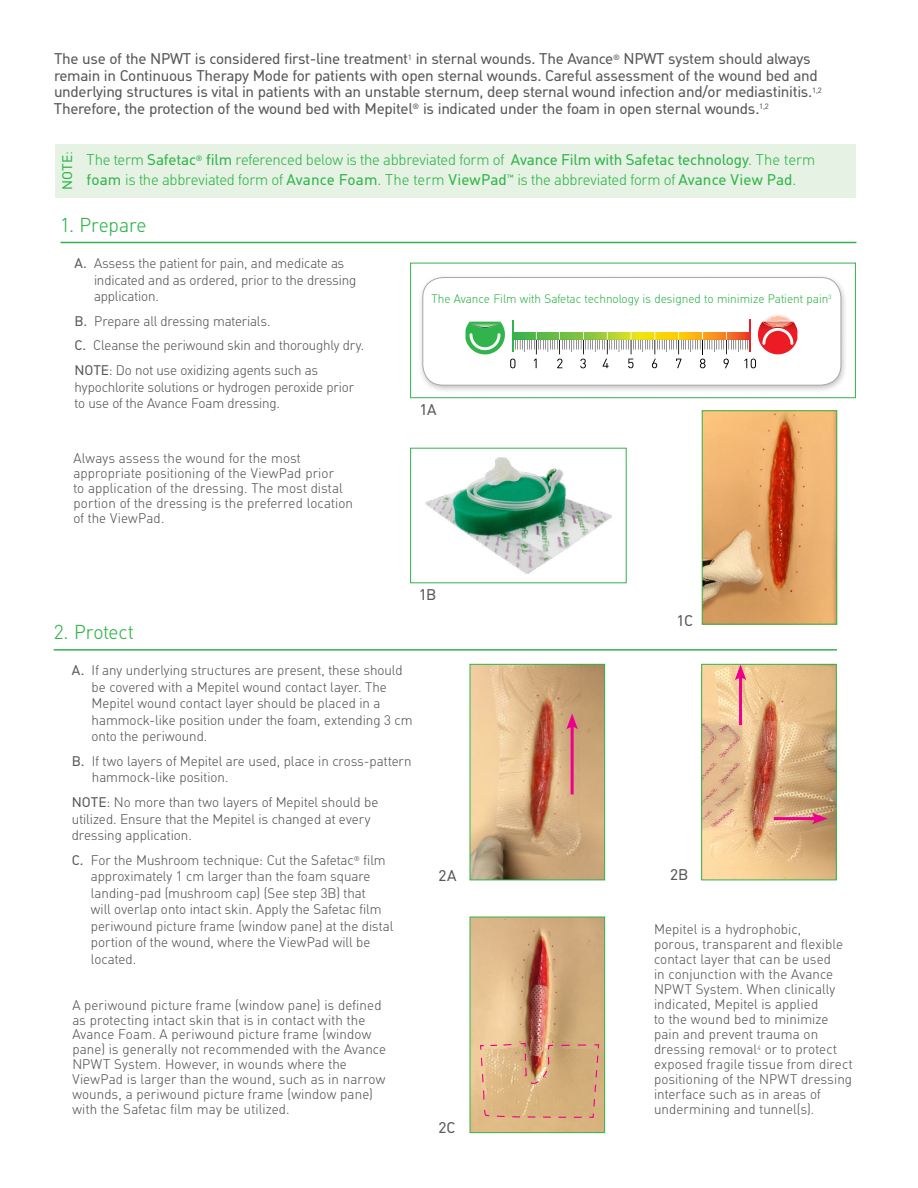
<style>
.page{position:relative;width:918px;height:1188px;background:#fff}
.page>*{position:absolute;margin:0;border:0;box-sizing:border-box;transform-origin:0 0}
.t1{font:300 19.5px "MHC Din";color:#32b44c}
.t2{font:15px/16.5px "MHC Din";letter-spacing:-.02em;color:#58595b}
.t3{font:300 15px/19.5px "MHC Din";letter-spacing:-.01em;color:#32b44c}
.t4{font:300 13.5px/15px "MHC Din";letter-spacing:.005em;color:#58595b}
.t5{font:13.5px "MHC Din";color:#32b44c}
.t6{font:300 12px "MHC Din";color:#32b44c}
.s1{font-weight:300}
.s2{font-weight:400}
</style>
<div class="page">
<img style="left:472px;top:666px;width:131px;height:212px">
<div style="left:470px;top:664px;width:135px;height:216px;border:1px solid #32b44c"></div>
<img style="left:703px;top:666px;width:131px;height:212px">
<div style="left:701px;top:664px;width:135px;height:216px;border:1px solid #32b44c"></div>
<hr style="left:54px;top:649px;width:783px;height:2px;background:#32b44c">
<hr style="left:60px;top:242px;width:796px;height:1px;background:#32b44c">
<img style="left:704px;top:413px;width:131px;height:209px">
<div style="left:702px;top:411px;width:135px;height:213px;border:1px solid #32b44c"></div>
<div style="left:410px;top:263px;width:446px;height:135px;border:1px solid #32b44c"></div>
<div style="left:418px;top:274px;width:431px;height:120px;background:#000;opacity:.25"></div>
<div style="left:423px;top:278px;width:418px;height:107px;background:#fff;border-radius:20px"></div>
<div style="left:423px;top:277px;width:418px;height:108px;border:1px solid #a7a9ac;border-radius:20px"></div>
<hr style="left:513px;top:320px;width:1px;height:31px;background:#32b44c">
<hr style="left:750px;top:320px;width:1px;height:31px;background:#ed1c24">
<img style="left:762px;top:315px;width:32px;height:7px">
<img style="left:766px;top:316px;width:25px;height:6px">
<svg style="left:465px;top:322px;width:332px;height:46px"></svg>
<hr style="left:571px;top:724px;width:3px;height:70px;background:#ec008c">
<svg style="left:566px;top:713px;width:12px;height:17px"></svg>
<hr style="left:739px;top:675px;width:3px;height:50px;background:#ec008c">
<svg style="left:735px;top:664px;width:11px;height:17px"></svg>
<hr style="left:774px;top:817px;width:43px;height:3px;background:#ec008c">
<svg style="left:812px;top:813px;width:16px;height:11px"></svg>
<img style="left:426px;top:458px;width:185px;height:115px">
<img style="left:472px;top:919px;width:131px;height:212px">
<div style="left:470px;top:917px;width:135px;height:216px;border:1px solid #32b44c"></div>
<svg style="left:479px;top:1025px;width:121px;height:109px;background:#d5ad7f"></svg>
<div style="left:55px;top:144px;width:800px;height:54px;background:#e6f3e4"></div>
<p class="t2" style="left:54px;top:51px;width:769px">The use of the NPWT is considered first-line treatment<sup>1</sup> in sternal wounds. The Avance<sup>®</sup> NPWT system should always remain in Continuous Therapy Mode for patients with open sternal wounds. Careful assessment of the wound bed and underlying structures is vital in patients with an unstable sternum, deep sternal wound infection and/or mediastinitis.<sup>1,2<br></sup>Therefore, the protection of the wound bed with Mepitel<sup>®</sup> is indicated under the foam in open sternal wounds.<sup>1,2</sup></p>
<p class="t5" style="left:59px;top:190px;width:40px;rotate:-90deg">NOTE<span class="s1">:</span></p>
<p class="t3" style="left:87px;top:151px;width:730px">The term <span class="s2">Safetac</span><sup>®</sup> <span class="s2">film</span> referenced below is the abbreviated form of <span class="s2">Avance Film with Safetac technology</span>. The term <span class="s2">foam</span> is the abbreviated form of <span class="s2">Avance Foam</span>. The term <span class="s2">ViewPad</span><sup>™</sup> is the abbreviated form of <span class="s2">Avance View Pad</span>.</p>
<h1 class="t1" style="left:60px;top:214px;width:88px">1. Prepare</h1>
<p class="t4" style="left:94px;top:255px;width:264px;line-height:16.5px;text-indent:-19px"><span class="s2">A.</span> Assess the patient for pain, and medicate as indicated and as ordered, prior to the dressing application.</p>
<p class="t4" style="left:75px;top:309px;width:291px;line-height:24.6px"><span class="s2">B.</span> Prepare all dressing materials.<br><span class="s2">C.</span> Cleanse the periwound skin and thoroughly dry.<br><span class="s2">NOTE</span>: Do not use oxidizing agents such as</p>
<p class="t4" style="left:75px;top:379px;width:281px;line-height:16.5px">hypochlorite solutions or hydrogen peroxide prior to use of the Avance Foam dressing.</p>
<p class="t4" style="left:73px;top:451px;width:281px">Always assess the wound for the most appropriate positioning of the ViewPad prior<br>to application of the dressing. The most distal portion of the dressing is the preferred location of the ViewPad.</p>
<p class="t6" style="left:431px;top:292px;width:402px">The Avance Film with Safetac technology is designed to minimize Patient pain<sup>3</sup></p>
<p class="t2" style="left:419px;top:401px;width:19px">1A</p>
<h1 class="t1" style="left:54px;top:622px;width:81px">2. Protect</h1>
<p class="t2" style="left:419px;top:586px;width:19px">1B</p>
<p class="t2" style="left:677px;top:613px;width:18px">1C</p>
<p class="t4" style="left:92px;top:663px;width:322px;line-height:16.5px;text-indent:-20px"><span class="s2">A.</span> If any underlying structures are present, these should be covered with a Mepitel wound contact layer. The Mepitel wound contact layer should be placed in a hammock-like position under the foam, extending 3 cm onto the periwound.</p>
<p class="t4" style="left:92px;top:753px;width:321px;line-height:16.5px;text-indent:-20px"><span class="s2">B.</span> If two layers of Mepitel are used, place in cross-pattern hammock-like position.</p>
<p class="t4" style="left:72px;top:794px;width:308px;line-height:16.5px"><span class="s2">NOTE</span>: No more than two layers of Mepitel should be utilized. Ensure that the Mepitel is changed at every dressing application.</p>
<p class="t4" style="left:91px;top:852px;width:304px;line-height:16.5px;text-indent:-19px"><span class="s2">C.</span> For the Mushroom technique: Cut the Safetac<sup>®</sup> film approximately 1 cm larger than the foam square landing-pad (mushroom cap) (See step 3B) that<br>will overlap onto intact skin. Apply the Safetac film periwound picture frame (window pane) at the distal portion of the wound, where the ViewPad will be located.</p>
<p class="t4" style="left:72px;top:997px;width:315px">A periwound picture frame (window pane) is defined as protecting intact skin that is in contact with the Avance Foam. A periwound picture frame (window pane) is generally not recommended with the Avance NPWT System. However, in wounds where the ViewPad is larger than the wound, such as in narrow wounds, a periwound picture frame (window pane) with the Safetac film may be utilized.</p>
<p class="t2" style="left:438px;top:867px;width:20px">2A</p>
<p class="t2" style="left:670px;top:867px;width:20px">2B</p>
<p class="t2" style="left:438px;top:1120px;width:19px">2C</p>
<p class="t4" style="left:654px;top:922px;width:200px">Mepitel is a hydrophobic,<br>porous, transparent and flexible contact layer that can be used<br>in conjunction with the Avance<br>NPWT System. When clinically indicated, Mepitel is applied<br>to the wound bed to minimize pain and prevent trauma on dressing removal<sup>4</sup> or to protect exposed fragile tissue from direct positioning of the NPWT dressing interface such as in areas of undermining and tunnel(s).</p>
</div>
